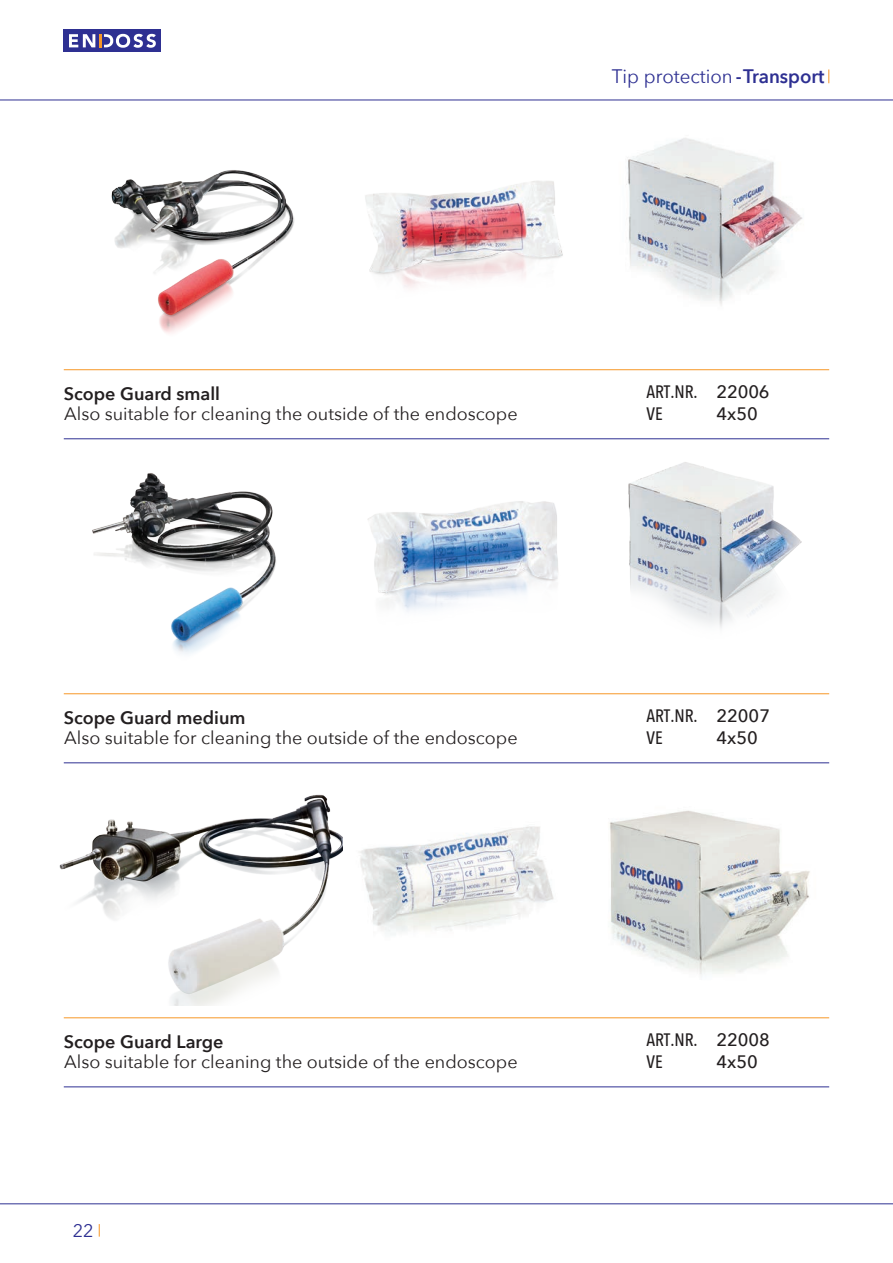
<style>
.page{position:relative;width:893px;height:1263px;background:#fff}
.page>*{position:absolute;margin:0;border:0;box-sizing:border-box;transform-origin:0 0}
.t1{font:19.5px "Avenir Next";color:#2e3092;scale:.96 1}
.t2{font:18px "Avenir Next";color:#231f20}
.t3{font:600 18px "Avenir Next";color:#231f20}
.t4{font:500 18px/21.6px "Avenir Next Condensed";color:#231f20}
.t5{font:500 18px "Avenir Next";color:#231f20}
.t6{font:18px "Avenir Next LT Pro";color:#2e3092}
.s1{font-weight:600}
.s2{font-family:"Avenir Next"}
</style>
<div class="page">
<div style="left:64px;top:30px;width:97px;height:22px;background:#2e3092"></div>
<svg style="left:69px;top:34px;width:87px;height:14px"></svg>
<svg style="left:828px;top:69px;width:1px;height:14px"></svg>
<svg style="left:99px;top:1224px;width:1px;height:12px"></svg>
<hr style="left:64px;top:369px;width:765px;height:1px;background:#f79727">
<hr style="left:64px;top:438px;width:765px;height:1px;background:#2e3092">
<hr style="left:64px;top:693px;width:765px;height:1px;background:#f79727">
<hr style="left:64px;top:762px;width:765px;height:1px;background:#2e3092">
<hr style="left:64px;top:1017px;width:765px;height:1px;background:#f79727">
<hr style="left:64px;top:1086px;width:765px;height:1px;background:#2e3092">
<img style="left:111px;top:170px;width:184px;height:164px">
<img style="left:365px;top:181px;width:198px;height:107px">
<img style="left:626px;top:138px;width:177px;height:168px">
<img style="left:92px;top:473px;width:184px;height:181px">
<img style="left:367px;top:501px;width:191px;height:111px">
<img style="left:628px;top:462px;width:174px;height:166px">
<img style="left:59px;top:794px;width:283px;height:211px">
<img style="left:360px;top:826px;width:194px;height:109px">
<img style="left:609px;top:810px;width:201px;height:165px">
<hr style="left:0;top:100px;width:893px;height:1px;background:#2e3092">
<hr style="left:0;top:1203px;width:893px;height:1px;background:#2e3092">
<p class="t1" style="left:612px;top:60px;width:223px">Tip protection <span class="s1">- Transport</span></p>
<p class="t3" style="left:64px;top:378px;width:158px">Scope Guard small</p>
<p class="t2" style="left:64px;top:399px;width:455px">Also suitable for cleaning the outside of the endoscope</p>
<p class="t4" style="left:646px;top:381px;width:125px">ART.NR. <span class="s2">22006<br></span>VE</p>
<p class="t5" style="left:716px;top:398px;width:43px">4x50</p>
<p class="t3" style="left:64px;top:702px;width:183px">Scope Guard medium</p>
<p class="t2" style="left:64px;top:723px;width:455px">Also suitable for cleaning the outside of the endoscope</p>
<p class="t4" style="left:646px;top:705px;width:125px">ART.NR. <span class="s2">22007<br></span>VE</p>
<p class="t5" style="left:716px;top:722px;width:43px">4x50</p>
<p class="t4" style="left:646px;top:1029px;width:125px">ART.NR. <span class="s2">22008</span></p>
<p class="t3" style="left:64px;top:1026px;width:161px">Scope Guard Large</p>
<p class="t2" style="left:64px;top:1046px;width:455px">Also suitable for cleaning the outside of the endoscope</p>
<p class="t4" style="left:646px;top:1051px;width:18px">VE</p>
<p class="t5" style="left:716px;top:1046px;width:43px">4x50</p>
<p class="t6" style="left:73px;top:1219px;width:22px">22</p>
</div>
